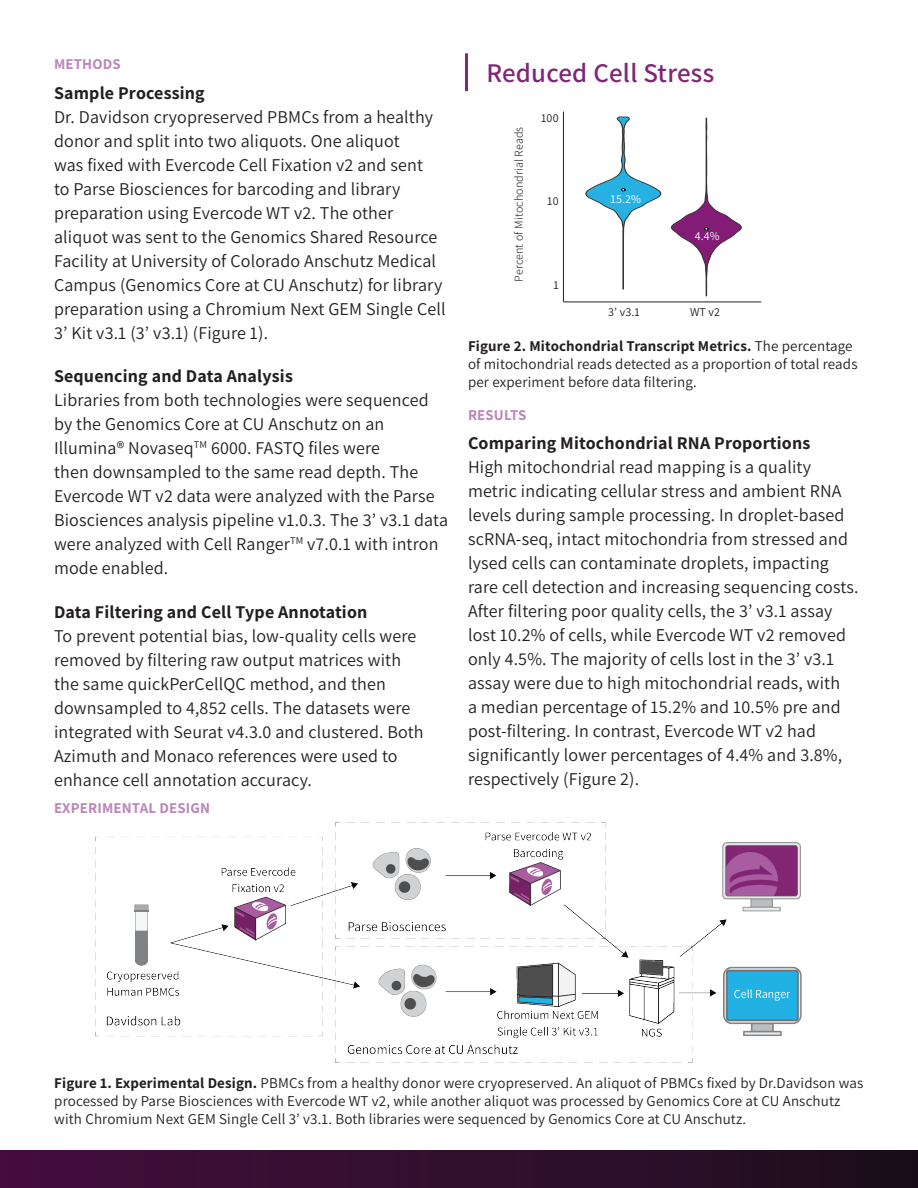
<style>
.page{position:relative;width:918px;height:1188px;background:#fff}
.page>*{position:absolute;margin:0;border:0;box-sizing:border-box;transform-origin:0 0}
.t1{font:600 27px "Assistant";letter-spacing:.01em;color:#802674}
.t2{font:18px/24px "Assistant";letter-spacing:.01em;color:#231f20}
.t3{font:700 18px "Assistant";letter-spacing:.01em;color:#231f20}
.t4{font:15px/18px "Assistant";letter-spacing:.01em;color:#231f20}
.t5{font:700 15px "Assistant";letter-spacing:.01em;color:#bb85ba}
.t6{font:300 12px "Assistant";letter-spacing:.01em;color:#231f20}
.t7{font:12px "Assistant";letter-spacing:.01em;color:#231f20}
.t8{font:12px "Assistant";color:#fff}
.s1{font-weight:700}
</style>
<div class="page">
<hr style="left:465px;top:53px;width:3px;height:38px;background:#802674">
<div style="left:0;top:1150px;width:918px;height:38px;background:linear-gradient(to right,#450e3f,#1d0f1c)"></div>
<svg style="left:585px;top:116px;width:76px;height:174px"></svg>
<svg style="left:671px;top:117px;width:71px;height:185px"></svg>
<hr style="left:563px;top:112px;width:1px;height:190px;background:#231f20">
<hr style="left:563px;top:302px;width:198px;height:1px;background:#231f20">
<img style="left:96px;top:823px;width:706px;height:240px">
<p class="t5" style="left:54px;top:54px;width:68px">METHODS</p>
<p class="t3" style="left:54px;top:81px;width:152px">Sample Processing</p>
<p class="t2" style="left:54px;top:104px;width:393px">Dr. Davidson cryopreserved PBMCs from a healthy donor and split into two aliquots. One aliquot<br>was fixed with Evercode Cell Fixation v2 and sent<br>to Parse Biosciences for barcoding and library preparation using Evercode WT v2. The other aliquot was sent to the Genomics Shared Resource Facility at University of Colorado Anschutz Medical Campus (Genomics Core at CU Anschutz) for library preparation using a Chromium Next GEM Single Cell 3’ Kit v3.1 (3’ v3.1) (Figure 1).</p>
<p class="t3" style="left:54px;top:364px;width:240px">Sequencing and Data Analysis</p>
<p class="t2" style="left:54px;top:387px;width:396px">Libraries from both technologies were sequenced by the Genomics Core at CU Anschutz on an Illumina® Novaseq<sup>TM</sup> 6000. FASTQ files were<br>then downsampled to the same read depth. The Evercode WT v2 data were analyzed with the Parse Biosciences analysis pipeline v1.0.3. The 3’ v3.1 data were analyzed with Cell Ranger<sup>TM</sup> v7.0.1 with intron mode enabled.</p>
<p class="t3" style="left:54px;top:599px;width:315px">Data Filtering and Cell Type Annotation</p>
<p class="t2" style="left:54px;top:623px;width:371px">To prevent potential bias, low-quality cells were removed by filtering raw output matrices with the same quickPerCellQC method, and then downsampled to 4,852 cells. The datasets were integrated with Seurat v4.3.0 and clustered. Both Azimuth and Monaco references were used to enhance cell annotation accuracy.</p>
<p class="t5" style="left:54px;top:798px;width:158px">EXPERIMENTAL DESIGN</p>
<p class="t1" style="left:486px;top:54px;width:229px">Reduced Cell Stress</p>
<p class="t6" style="left:511px;top:282px;width:156px;rotate:-90deg">Percent of Mitochondrial Reads</p>
<p class="t7" style="left:541px;top:109px;width:19px">100</p>
<p class="t7" style="left:547px;top:192px;width:13px">10</p>
<p class="t7" style="left:554px;top:276px;width:7px">1</p>
<p class="t8" style="left:611px;top:191px;width:32px">15.2%</p>
<p class="t8" style="left:695px;top:228px;width:26px">4.4%</p>
<p class="t7" style="left:608px;top:304px;width:33px">3’ v3.1</p>
<p class="t7" style="left:690px;top:304px;width:32px">WT v2</p>
<p class="t4" style="left:468px;top:336px;width:391px"><span class="s1">Figure 2. Mitochondrial Transcript Metrics.</span> The percentage of mitochondrial reads detected as a proportion of total reads per experiment before data filtering.</p>
<p class="t5" style="left:468px;top:404px;width:60px">RESULTS</p>
<p class="t3" style="left:468px;top:431px;width:344px">Comparing Mitochondrial RNA Proportions</p>
<p class="t2" style="left:468px;top:454px;width:392px">High mitochondrial read mapping is a quality metric indicating cellular stress and ambient RNA levels during sample processing. In droplet-based scRNA-seq, intact mitochondria from stressed and lysed cells can contaminate droplets, impacting rare cell detection and increasing sequencing costs.<br>After filtering poor quality cells, the 3’ v3.1 assay lost 10.2% of cells, while Evercode WT v2 removed only 4.5%. The majority of cells lost in the 3’ v3.1 assay were due to high mitochondrial reads, with<br>a median percentage of 15.2% and 10.5% pre and post-filtering. In contrast, Evercode WT v2 had significantly lower percentages of 4.4% and 3.8%, respectively (Figure 2).</p>
<p class="t4" style="left:54px;top:1074px;width:811px"><span class="s1">Figure 1. Experimental Design.</span> PBMCs from a healthy donor were cryopreserved. An aliquot of PBMCs fixed by Dr.Davidson was processed by Parse Biosciences with Evercode WT v2, while another aliquot was processed by Genomics Core at CU Anschutz with Chromium Next GEM Single Cell 3’ v3.1. Both libraries were sequenced by Genomics Core at CU Anschutz.</p>
</div>
